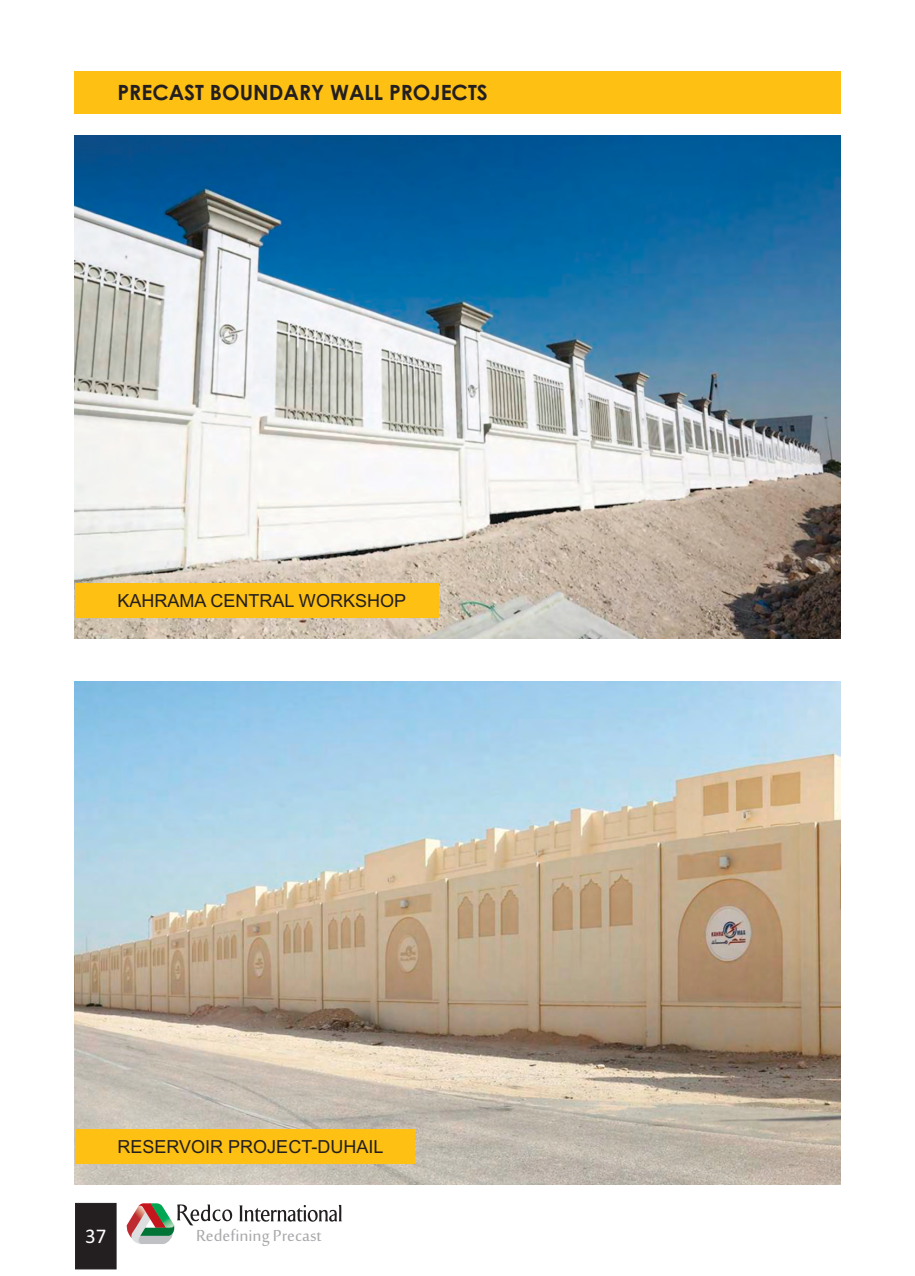
<style>
.page{position:relative;width:915px;height:1276px;background:#fff}
.page>*{position:absolute;margin:0;border:0;box-sizing:border-box;transform-origin:0 0}
.t1{font:22.05px "Sakkal Majalla";color:#a7a9ac}
.t2{font:700 21px "Century Gothic";color:#231f20}
.t3{font:21px "Calibri";color:#fff}
.t4{font:18px "Arial";color:#231f20}
</style>
<div class="page">
<img style="left:75px;top:136px;width:765px;height:502px">
<img style="left:75px;top:681px;width:765px;height:503px">
<div style="left:75px;top:72px;width:765px;height:42px;background:#fec012"></div>
<div style="left:75px;top:583px;width:363px;height:34px;background:#fec012"></div>
<div style="left:75px;top:1129px;width:339px;height:34px;background:#fec012"></div>
<div style="left:75px;top:1203px;width:41px;height:66px;background:#231f20"></div>
<svg style="left:126px;top:1203px;width:215px;height:41px"></svg>
<p class="t2" style="left:117px;top:84px;width:372px">PRECAST BOUNDARY WALL PROJECTS</p>
<p class="t4" style="left:117px;top:594px;width:290px">KAHRAMA CENTRAL WORKSHOP</p>
<p class="t4" style="left:117px;top:1140px;width:267px">RESERVOIR PROJECT-DUHAIL</p>
<p class="t3" style="left:85px;top:1227px;width:23px">37</p>
<p class="t1" style="left:196px;top:1226px;width:127px">Redefining Precast</p>
</div>
